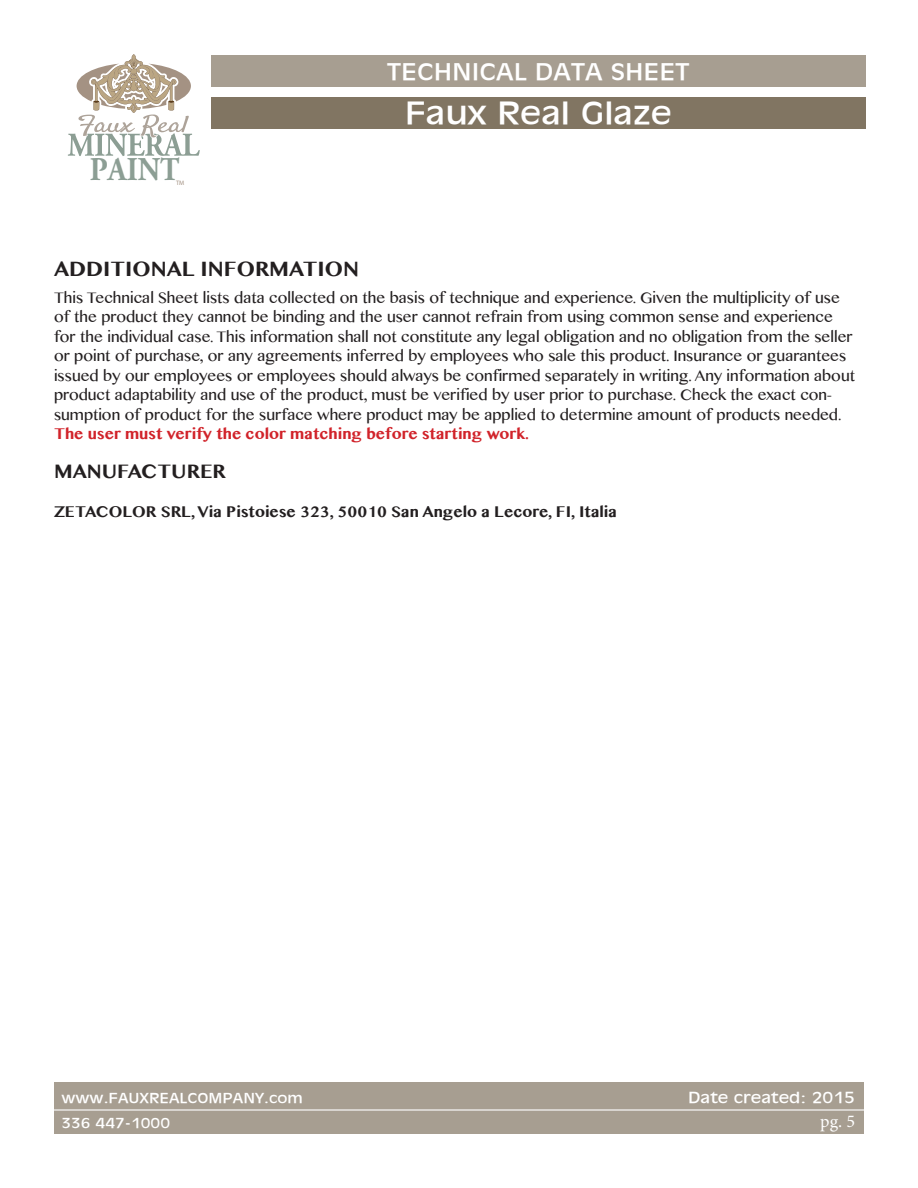
<style>
.page{position:relative;width:918px;height:1188px;background:#fff}
.page>*{position:absolute;margin:0;border:0;box-sizing:border-box;transform-origin:0 0}
.t1{font:700 33.15px "Adobe Garamond Pro";color:#8c9e94;scale:.91 1}
.t2{font:30px "Antiqua 101 Wide Normal";color:#fff}
.t3{font:700 24px "Khmer MN";color:#231f20}
.t4{font:22.5px "Antiqua 101 Wide Normal";color:#fff}
.t5{font:700 22.5px "Khmer MN";color:#231f20}
.t6{font:18px/19.5px "Khmer MN";color:#231f20}
.t7{font:700 18px "Khmer MN";color:#231f20}
.t8{font:700 18px "Khmer MN";color:#d1232a}
.t9{font:18px "Minion Pro";color:#fff}
.t10{font:15px "Antiqua 101 Wide Normal";color:#fff}
.t11{font:13.5px "Antiqua 101 Wide Normal";color:#fff}
.t12{font:6.45px "Myriad Pro";color:#a49283}
</style>
<div class="page">
<div style="left:211px;top:56px;width:655px;height:31px;background:#a79e91"></div>
<div style="left:211px;top:98px;width:655px;height:31px;background:#817562"></div>
<div style="left:54px;top:1082px;width:810px;height:52px;background:#a79e91"></div>
<hr style="left:54px;top:1109px;width:810px;height:2px;background:#fff">
<svg style="left:68px;top:54px;width:132px;height:102px"></svg>
<h1 class="t1" style="left:90px;top:150px;width:100px">PAINT</h1>
<p class="t12" style="left:176px;top:179px;width:10px">TM</p>
<p class="t4" style="left:387px;top:56px;width:304px">TECHNICAL DATA SHEET</p>
<h2 class="t2" style="left:405px;top:92px;width:269px">Faux Real Glaze</h2>
<h3 class="t3" style="left:54px;top:254px;width:307px">ADDITIONAL INFORMATION</h3>
<p class="t6" style="left:54px;top:287px;width:802px">This Technical Sheet lists data collected on the basis of technique and experience. Given the multiplicity of use of the product they cannot be binding and the user cannot refrain from using common sense and experience for the individual case. This information shall not constitute any legal obligation and no obligation from the seller or point of purchase, or any agreements inferred by employees who sale this product. Insurance or guarantees issued by our employees or employees should always be confirmed separately in writing. Any information about product adaptability and use of the product, must be verified by user prior to purchase. Check the exact con&shy;sumption of product for the surface where product may be applied to determine amount of products needed.</p>
<p class="t8" style="left:54px;top:423px;width:477px">The user must verify the color matching before starting work.</p>
<p class="t5" style="left:54px;top:458px;width:173px">MANUFACTURER</p>
<p class="t7" style="left:54px;top:501px;width:565px">ZETACOLOR SRL, Via Pistoiese 323, 50010 San Angelo a Lecore, FI, Italia</p>
<p class="t11" style="left:62px;top:1089px;width:243px">www.FAUXREALCOMPANY.com</p>
<p class="t10" style="left:688px;top:1088px;width:168px">Date created: 2015</p>
<p class="t11" style="left:62px;top:1114px;width:110px">336 447-1000</p>
<p class="t9" style="left:820px;top:1109px;width:36px">pg. 5</p>
</div>
